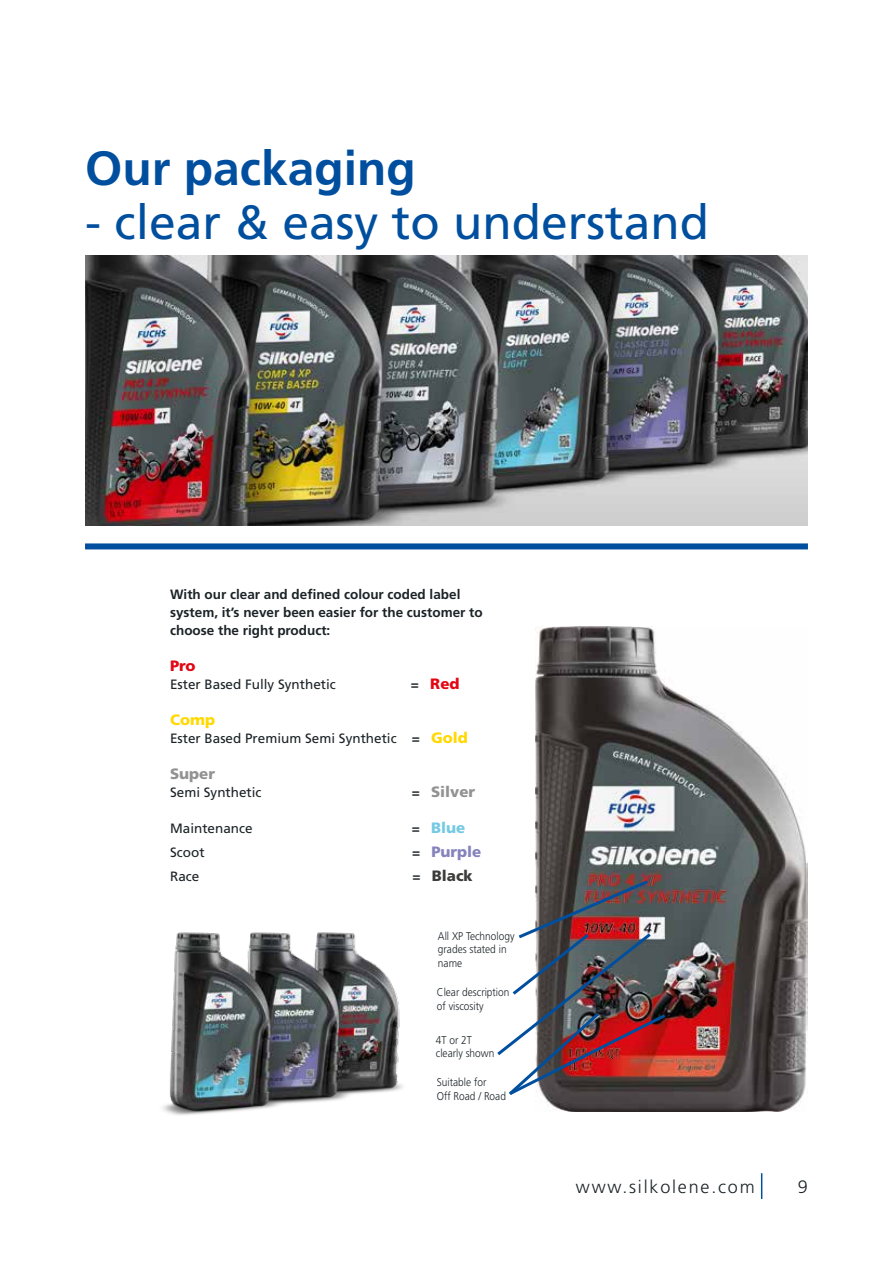
<style>
.page{position:relative;width:893px;height:1263px;background:#fff}
.page>*{position:absolute;margin:0;border:0;box-sizing:border-box;transform-origin:0 0}
.t1{font:48px "Frutiger LT Std";color:#004f9f}
.t2{font:700 48px "Frutiger LT Std";color:#004f9f}
.t3{font:300 18px "Frutiger LT Std";letter-spacing:.1em;color:#1b2327}
.t4{font:900 15px "Frutiger LT Std";color:#929292}
.t5{font:900 15px "Frutiger LT Std";color:#e30613}
.t6{font:900 15px "Frutiger LT Std";color:#8682bd}
.t7{font:900 15px "Frutiger LT Std";color:#3c3c3b}
.t8{font:900 15px "Frutiger LT Std";color:#74c9e3}
.t9{font:900 15px "Frutiger LT Std";color:#ffd900}
.t10{font:700 13.5px/18px "Frutiger LT Std";color:#1b2327}
.t11{font:13.5px "Frutiger LT Std";color:#1b2327}
.t12{font:300 11.25px/13.5px "Frutiger LT Std";color:#1b2327;scale:.9 1}
.s1{font-weight:700;font-size:13.5px;color:#1b2327}
.s2{font-weight:700}
.s3{font-weight:900;font-size:15px;color:#ffd900}
</style>
<div class="page">
<div style="left:85px;top:543px;width:723px;height:6px;background:#004f9f"></div>
<img style="left:536px;top:627px;width:272px;height:484px">
<img style="left:497px;top:878px;width:172px;height:220px">
<img style="left:85px;top:255px;width:723px;height:270px">
<img style="left:163px;top:932px;width:240px;height:183px">
<svg style="left:761px;top:1173px;width:1px;height:26px"></svg>
<h1 class="t2" style="left:85px;top:140px;width:332px">Our packaging</h1>
<h1 class="t1" style="left:85px;top:194px;width:626px">- clear &amp; easy to understand</h1>
<p class="t10" style="left:170px;top:585px;width:314px">With our clear and defined colour coded label system, it’s never been easier for the customer to choose the right product:</p>
<p class="t5" style="left:170px;top:657px;width:27px">Pro</p>
<p class="t11" style="left:170px;top:676px;width:167px">Ester Based Fully Synthetic</p>
<p class="t5" style="left:411px;top:675px;width:50px"><span class="s1">=</span> Red</p>
<p class="t9" style="left:170px;top:711px;width:47px">Comp</p>
<p class="t11" style="left:170px;top:730px;width:299px">Ester Based Premium Semi Synthetic <span class="s2">=</span> <span class="s3">Gold</span></p>
<p class="t4" style="left:170px;top:765px;width:47px">Super</p>
<p class="t11" style="left:170px;top:784px;width:93px">Semi Synthetic</p>
<p class="t4" style="left:412px;top:783px;width:65px"><span class="s1">=</span> Silver</p>
<p class="t11" style="left:170px;top:820px;width:84px">Maintenance</p>
<p class="t8" style="left:412px;top:819px;width:55px"><span class="s1">=</span> Blue</p>
<p class="t11" style="left:170px;top:844px;width:36px">Scoot</p>
<p class="t6" style="left:412px;top:843px;width:71px"><span class="s1">=</span> Purple</p>
<p class="t11" style="left:170px;top:868px;width:31px">Race</p>
<p class="t7" style="left:412px;top:867px;width:62px"><span class="s1">=</span> Black</p>
<p class="t12" style="left:438px;top:929px;width:87px">All XP Technology grades stated in name</p>
<p class="t12" style="left:437px;top:986px;width:82px">Clear description of viscosity</p>
<p class="t12" style="left:436px;top:1033px;width:67px">4T or 2T clearly shown</p>
<p class="t12" style="left:437px;top:1076px;width:78px">Suitable for<br>Off Road / Road</p>
<h2 class="t3" style="left:576px;top:1176px;width:180px">www.silkolene.com</h2>
<h2 class="t3" style="left:798px;top:1176px;width:12px">9</h2>
</div>
